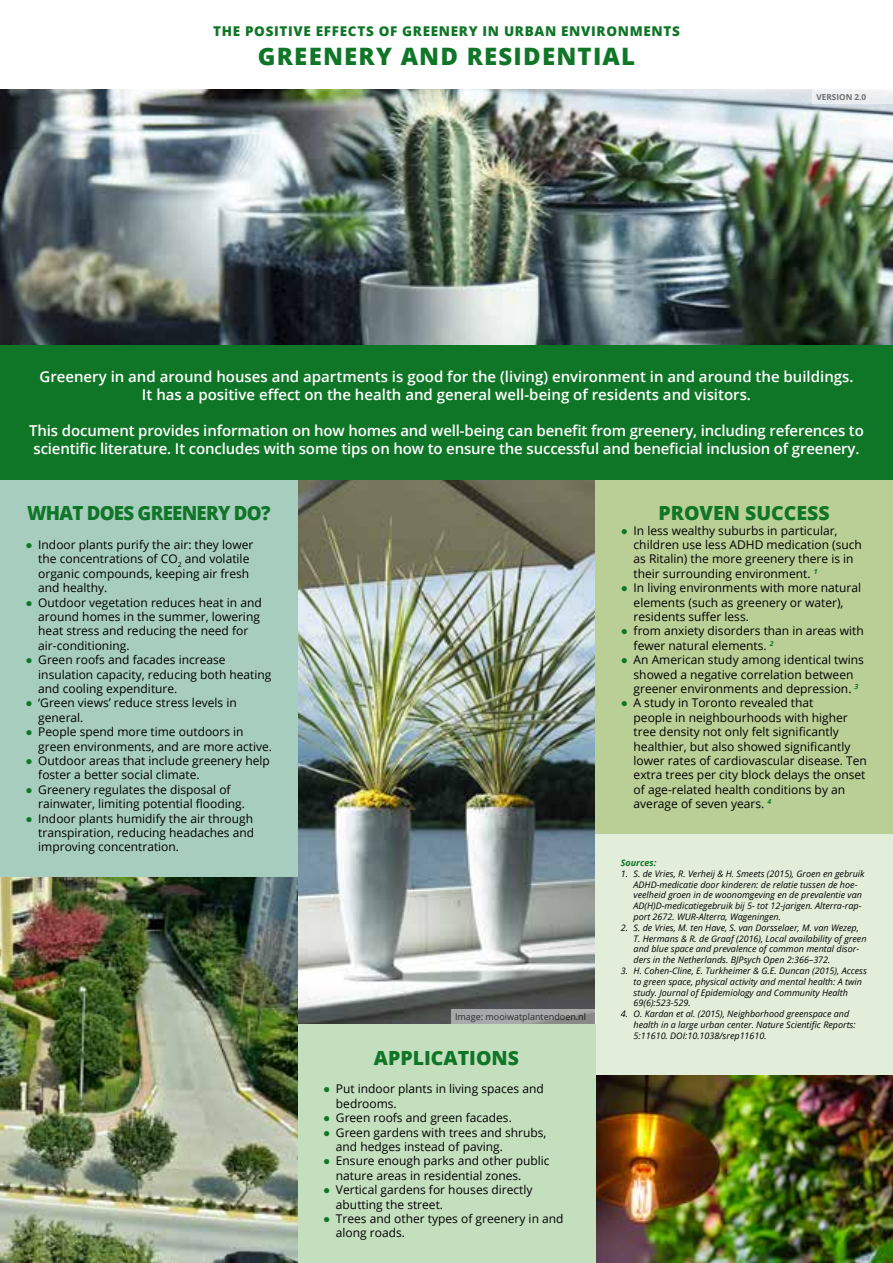
<style>
.page{position:relative;width:893px;height:1263px;background:#fff}
.page>*{position:absolute;margin:0;border:0;box-sizing:border-box;transform-origin:0 0}
.t1{font:800 24px "Open Sans";letter-spacing:.05em;color:#107627}
.t2{font:800 19.5px "Open Sans";color:#107627}
.t3{font:800 19.5px "Open Sans";letter-spacing:-.04em;color:#107627;scale:.96 1}
.t4{font:600 15px/18px "Open Sans";letter-spacing:-.01em;color:#fff;text-align:center}
.t5{font:800 13.5px "Open Sans";letter-spacing:.05em;color:#107627}
.t6{font:12px/14.4px "Open Sans";color:#000}
.t7{font:italic 9px/10.8px "Open Sans";color:#000}
.t8{font:9px "Open Sans";color:#000}
.t9{font:italic 700 9px "Open Sans";color:#107627}
.t10{font:700 8.25px "Open Sans";color:#000}
.s1{font-family:"Arial";color:#107627}
</style>
<div class="page">
<img style="left:0;top:89px;width:893px;height:256px">
<img style="left:298px;top:480px;width:297px;height:544px">
<img style="left:0;top:877px;width:298px;height:386px">
<img style="left:595px;top:1076px;width:298px;height:187px">
<div style="left:595px;top:834px;width:298px;height:241px;background:#e2eeda"></div>
<svg style="left:451px;top:1009px;width:144px;height:15px;background:#a1a2a3"></svg>
<div style="left:812px;top:89px;width:81px;height:15px;background:#eceef1"></div>
<div style="left:0;top:480px;width:298px;height:397px;background:#a7cdbe"></div>
<div style="left:0;top:345px;width:893px;height:135px;background:#107627"></div>
<div style="left:298px;top:1024px;width:297px;height:239px;background:#c4dfbe"></div>
<div style="left:595px;top:480px;width:298px;height:354px;background:#bacf96"></div>
<p class="t5" style="left:213px;top:21px;width:468px">THE POSITIVE EFFECTS OF GREENERY IN URBAN ENVIRONMENTS</p>
<h1 class="t1" style="left:258px;top:38px;width:379px">GREENERY AND RESIDENTIAL</h1>
<p class="t10" style="left:816px;top:91px;width:51px">VERSION 2.0</p>
<p class="t4" style="left:39px;top:367px;width:816px">Greenery in and around houses and apartments is good for the (living) environment in and around the buildings.<br>It has a positive effect on the health and general well-being of residents and visitors.</p>
<p class="t4" style="left:29px;top:421px;width:836px;text-align:left">This document provides information on how homes and well-being can benefit from greenery, including references to scientific literature. It concludes with some tips on how to ensure the successful and beneficial inclusion of greenery.</p>
<h2 class="t3" style="left:27px;top:498px;width:255px">WHAT DOES GREENERY DO?</h2>
<p class="t6" style="left:38px;top:537px;width:217px;text-indent:-13px"><span class="s1">●</span> Indoor plants purify the air: they lower the concentrations of CO<sub>2</sub> and volatile organic compounds, keeping air fresh and healthy.</p>
<p class="t6" style="left:38px;top:595px;width:225px;text-indent:-13px"><span class="s1">●</span> Outdoor vegetation reduces heat in and around homes in the summer, lowering heat stress and reducing the need for air-conditioning.</p>
<p class="t6" style="left:38px;top:652px;width:235px;text-indent:-13px"><span class="s1">●</span> Green roofs and facades increase insulation capacity, reducing both heating and cooling expenditure.</p>
<p class="t6" style="left:38px;top:695px;width:200px;text-indent:-13px"><span class="s1">●</span> ‘Green views’ reduce stress levels in general.</p>
<p class="t6" style="left:38px;top:724px;width:235px;text-indent:-13px"><span class="s1">●</span> People spend more time outdoors in green environments, and are more active.</p>
<p class="t6" style="left:38px;top:753px;width:233px;text-indent:-13px"><span class="s1">●</span> Outdoor areas that include greenery help foster a better social climate.</p>
<p class="t6" style="left:38px;top:782px;width:208px;text-indent:-13px"><span class="s1">●</span> Greenery regulates the disposal of rainwater, limiting potential flooding.</p>
<p class="t6" style="left:38px;top:811px;width:217px;text-align:justify;text-indent:-13px"><span class="s1">●</span> Indoor plants humidify the air through transpiration, reducing headaches and improving concentration.</p>
<p class="t8" style="left:455px;top:1010px;width:133px">Image: mooiwatplantendoen.nl</p>
<h2 class="t2" style="left:374px;top:1043px;width:147px">APPLICATIONS</h2>
<p class="t6" style="left:336px;top:1081px;width:209px;text-indent:-13px"><span class="s1">●</span> Put indoor plants in living spaces and bedrooms.</p>
<p class="t6" style="left:323px;top:1110px;width:190px"><span class="s1">●</span> Green roofs and green facades.</p>
<p class="t6" style="left:336px;top:1125px;width:212px;text-indent:-13px"><span class="s1">●</span> Green gardens with trees and shrubs, and hedges instead of paving.</p>
<p class="t6" style="left:336px;top:1153px;width:215px;text-indent:-13px"><span class="s1">●</span> Ensure enough parks and other public nature areas in residential zones.</p>
<p class="t6" style="left:336px;top:1182px;width:198px;text-indent:-13px"><span class="s1">●</span> Vertical gardens for houses directly abutting the street.</p>
<p class="t6" style="left:336px;top:1211px;width:229px;text-indent:-13px"><span class="s1">●</span> Trees and other types of greenery in and along roads.</p>
<h2 class="t2" style="left:659px;top:498px;width:173px">PROVEN SUCCESS</h2>
<p class="t6" style="left:634px;top:523px;width:230px;text-indent:-13px"><span class="s1">●</span> In less wealthy suburbs in particular, children use less ADHD medication (such as Ritalin) the more greenery there is in their surrounding environment. <sup>1</sup></p>
<p class="t6" style="left:634px;top:580px;width:229px;text-indent:-13px"><span class="s1">●</span> In living environments with more natural elements (such as greenery or water), residents suffer less.</p>
<p class="t6" style="left:634px;top:623px;width:232px;text-indent:-13px"><span class="s1">●</span> from anxiety disorders than in areas with fewer natural elements. <sup>2</sup></p>
<p class="t6" style="left:634px;top:652px;width:232px;text-indent:-13px"><span class="s1">●</span> An American study among identical twins showed a negative correlation between greener environments and depression. <sup>3</sup></p>
<p class="t6" style="left:634px;top:695px;width:235px;text-indent:-13px"><span class="s1">●</span> A study in Toronto revealed that<br>people in neighbourhoods with higher tree density not only felt significantly healthier, but also showed significantly lower rates of cardiovascular disease. Ten extra trees per city block delays the onset of age-related health conditions by an average of seven years. <sup>4</sup></p>
<p class="t9" style="left:621px;top:856px;width:37px">Sources:</p>
<p class="t7" style="left:634px;top:868px;width:233px;text-indent:-13px">1. S. de Vries, R. Verheij &amp; H. Smeets (2015), Groen en gebruik ADHD-medicatie door kinderen: de relatie tussen de hoe&shy;veelheid groen in de woonomgeving en de prevalentie van AD(H)D-medicatiegebruik bij 5- tot 12-jarigen. Alterra-rap&shy;port 2672. WUR-Alterra, Wageningen.</p>
<p class="t7" style="left:634px;top:922px;width:234px;text-indent:-13px">2. S. de Vries, M. ten Have, S. van Dorsselaer, M. van Wezep, T. Hermans &amp; R. de Graaf (2016), Local availability of green and blue space and prevalence of common mental disor&shy;ders in the Netherlands. BJPsych Open 2:366–372.</p>
<p class="t7" style="left:634px;top:965px;width:235px;text-indent:-13px">3. H. Cohen-Cline, E. Turkheimer &amp; G.E. Duncan (2015), Access to green space, physical activity and mental health: A twin study. Journal of Epidemiology and Community Health 69(6):523-529.</p>
<p class="t7" style="left:634px;top:1008px;width:224px;text-indent:-13px">4. O. Kardan et al. (2015), Neighborhood greenspace and health in a large urban center. Nature Scientific Reports:<br>5:11610. DOI:10.1038/srep11610.</p>
</div>
